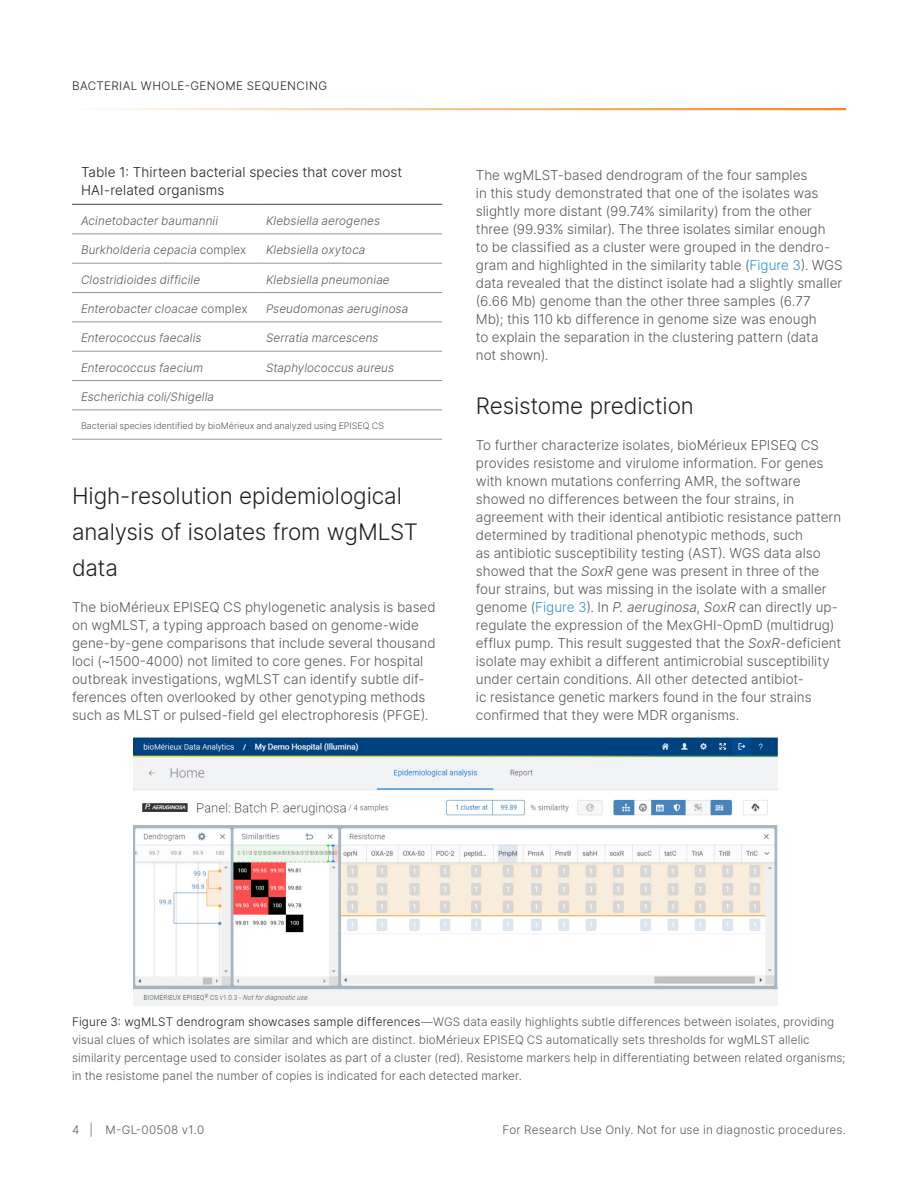
<style>
.page{position:relative;width:918px;height:1188px;background:#fff}
.page>*{position:absolute;margin:0;border:0;box-sizing:border-box;transform-origin:0 0}
.A-Head{font:300 22.5px/36px "Inter";letter-spacing:-.005em;color:#231f20}
.Body_Copy{font:300 13.5px/18px "Inter";color:#57585a}
.t1{font:300 13.5px/18px "Inter";letter-spacing:.01em;color:#231f20}
.Figure_Caption{font:300 11.7px/18px "Inter";letter-spacing:.01em;color:#57585a}
.Body_Row_Left_Alig{font:italic 300 11.7px "Inter";letter-spacing:.01em;color:#57585a}
.t2{font:300 11.7px "Inter";letter-spacing:.035em;color:#231f20}
.Table_Footnote{font:300 9px "Inter";color:#57585a}
.s1{font-style:normal}
.s2{color:#3191cf}
.s3{font-style:italic}
.s4{color:#231f20}
</style>
<div class="page">
<hr style="left:72px;top:108px;width:774px;height:2px;background:#ed8b22">
<hr style="left:72px;top:204px;width:185px;height:1px;background:#57585a">
<hr style="left:257px;top:204px;width:185px;height:1px;background:#57585a">
<hr style="left:72px;top:263px;width:185px;height:1px;background:#939598">
<hr style="left:257px;top:263px;width:185px;height:1px;background:#939598">
<hr style="left:72px;top:292px;width:185px;height:1px;background:#939598">
<hr style="left:257px;top:292px;width:185px;height:1px;background:#939598">
<hr style="left:72px;top:321px;width:185px;height:1px;background:#939598">
<hr style="left:257px;top:321px;width:185px;height:1px;background:#939598">
<hr style="left:72px;top:351px;width:185px;height:1px;background:#939598">
<hr style="left:257px;top:351px;width:185px;height:1px;background:#939598">
<hr style="left:72px;top:380px;width:185px;height:1px;background:#939598">
<hr style="left:257px;top:380px;width:185px;height:1px;background:#939598">
<hr style="left:72px;top:409px;width:185px;height:1px;background:#939598">
<hr style="left:257px;top:409px;width:185px;height:1px;background:#939598">
<hr style="left:72px;top:439px;width:185px;height:1px;background:#939598">
<hr style="left:257px;top:439px;width:185px;height:1px;background:#939598">
<hr style="left:72px;top:233px;width:185px;height:1px;background:#939598">
<hr style="left:257px;top:233px;width:185px;height:1px;background:#939598">
<img style="left:134px;top:737px;width:644px;height:269px">
<p class="t2" style="left:72px;top:77px;width:145px">Bacterial whole-genom</p>
<p class="t2" style="left:236px;top:77px;width:82px">e sequ encing</p>
<p class="t1" style="left:81px;top:163px;width:323px">Table 1: Thirteen bacterial species that cover most<br>HAI-related organisms</p>
<p class="Body_Row_Left_Alig" style="left:81px;top:212px;width:139px">Acinetobacter baumannii</p>
<p class="Body_Row_Left_Alig" style="left:266px;top:212px;width:116px">Klebsiella aerogenes</p>
<p class="Body_Row_Left_Alig" style="left:81px;top:242px;width:167px">Burkholderia cepacia <span class="s1">complex</span></p>
<p class="Body_Row_Left_Alig" style="left:266px;top:242px;width:101px">Klebsiella oxytoca</p>
<p class="Body_Row_Left_Alig" style="left:81px;top:271px;width:121px">Clostridioides difficile</p>
<p class="Body_Row_Left_Alig" style="left:266px;top:271px;width:125px">Klebsiella pneumoniae</p>
<p class="Body_Row_Left_Alig" style="left:81px;top:300px;width:168px">Enterobacter cloacae <span class="s1">complex</span></p>
<p class="Body_Row_Left_Alig" style="left:266px;top:300px;width:144px">Pseudomonas aeruginosa</p>
<p class="Body_Row_Left_Alig" style="left:81px;top:330px;width:122px">Enterococcus faecalis</p>
<p class="Body_Row_Left_Alig" style="left:266px;top:330px;width:114px">Serratia marcescens</p>
<p class="Body_Row_Left_Alig" style="left:81px;top:359px;width:124px">Enterococcus faecium</p>
<p class="Body_Row_Left_Alig" style="left:266px;top:359px;width:130px">Staphylococcus aureus</p>
<p class="Body_Row_Left_Alig" style="left:81px;top:388px;width:135px">Escherichia coli/Shigella</p>
<p class="Table_Footnote" style="left:81px;top:419px;width:305px">Bacterial species identified by bioMérieux and analyzed using EPISEQ CS</p>
<p class="A-Head" style="left:72px;top:478px;width:348px">High-resolution epidemiological analysis of isolates from wgMLST data</p>
<p class="Body_Copy" style="left:72px;top:598px;width:365px">The bioMérieux EPISEQ CS phylogenetic analysis is based on wgMLST, a typing approach based on genome-wide gene-by-gene comparisons that include several thousand loci (~1500-4000) not limited to core genes. For hospital outbreak investigations, wgMLST can identify subtle dif&shy;ferences often overlooked by other genotyping methods such as MLST or pulsed-field gel electrophoresis (PFGE).</p>
<p class="Body_Copy" style="left:476px;top:166px;width:368px">The wgMLST-based dendrogram of the four samples<br>in this study demonstrated that one of the isolates was slightly more distant (99.74% similarity) from the other three (99.93% similar). The three isolates similar enough<br>to be classified as a cluster were grouped in the dendro&shy;gram and highlighted in the similarity table (<span class="s2">Figure 3</span>). WGS data revealed that the distinct isolate had a slightly smaller (6.66 Mb) genome than the other three samples (6.77<br>Mb); this 110 kb difference in genome size was enough<br>to explain the separation in the clustering pattern (data<br>not shown).</p>
<p class="A-Head" style="left:476px;top:388px;width:220px">Resistome prediction</p>
<p class="Body_Copy" style="left:476px;top:436px;width:367px">To further characterize isolates, bioMérieux EPISEQ CS provides resistome and virulome information. For genes with known mutations conferring AMR, the software showed no differences between the four strains, in agreement with their identical antibiotic resistance pattern determined by traditional phenotypic methods, such<br>as antibiotic susceptibility testing (AST</p>
<p class="Body_Copy" style="left:476px;top:544px;width:367px;text-indent:242px">). WGS data also showed that the <span class="s3">SoxR</span> gene was present in three of the four strains, but was missing in the isolate with a smaller genome (<span class="s2">Figure 3</span>). I n <span class="s3">P. aeruginosa</span>, <span class="s3">SoxR</span> can directly up&shy;regulate the expression of the MexGHI -OpmD (multidrug) efflux pump. This result suggested that the <span class="s3">SoxR</span>-deficient isolate may exhibit a different antimicrobial susceptibility under certain conditions. All other detected antibiot-<br>ic resistance genetic markers found in the four strains confirmed that they were MDR organisms.</p>
<p class="Figure_Caption" style="left:72px;top:1013px;width:764px"><span class="s4">Figure 3: wgMLST dendrogram showcases sample differences</span>—WGS data easily highlights subtle differences between isolates, providing visual clues of which isolates are similar and which are distinct. bioMérieux EPISEQ</p>
<p class="Figure_Caption" style="left:72px;top:1031px;width:775px;text-indent:455px">CS automatically sets thresholds for wgMLST allelic similarity percentage used to consider isolates as part of a cluster (red). Resistome markers help in differentiating between related organisms; in the resistome panel the number of copies is indicated for each detected marker.</p>
<p class="Figure_Caption" style="left:72px;top:1121px;width:134px">4 | M-GL-00508 v1.0</p>
<p class="Figure_Caption" style="left:502px;top:1121px;width:345px">For Research Use Only. Not for use in diagnostic procedures.</p>
</div>
